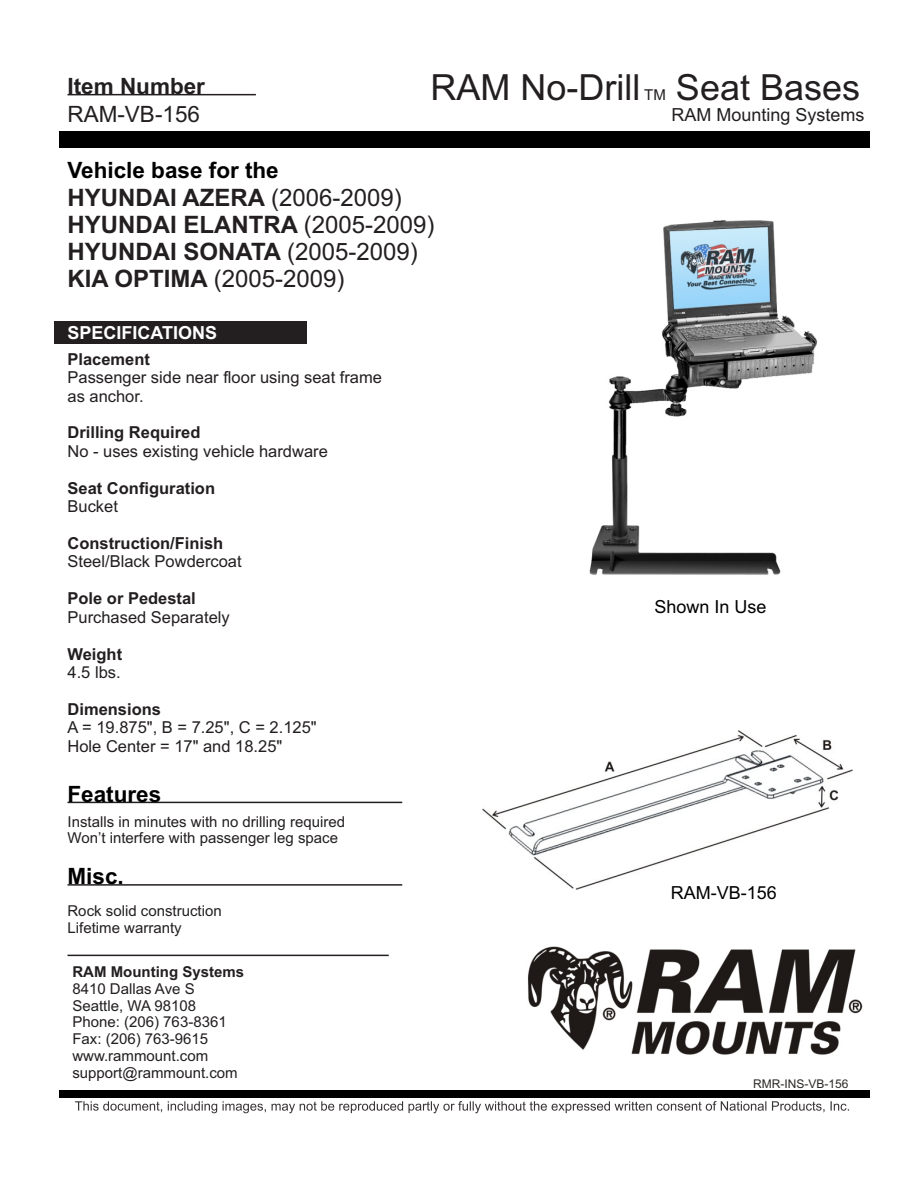
<style>
.page{position:relative;width:918px;height:1188px;background:#fff}
.page>*{position:absolute;margin:0;border:0;box-sizing:border-box;transform-origin:0 0}
.t1{font:36px "Arial";color:#231f20}
.t2{font:700 24px/26.8px "Arial";color:#231f20}
.t3{font:700 22.5px "Arial";color:#000}
.t4{font:700 22.5px "Arial";color:#231f20}
.t5{font:22.5px "Arial";color:#231f20}
.t6{font:18px "Arial";color:#000}
.t7{font:18px "Arial";color:#231f20}
.t8{font:700 18px "Arial";color:#fff}
.t9{font:16.5px/18.5px "Arial";color:#231f20}
.t10{font:700 16.5px "Arial";color:#231f20}
.t11{font:15px/16.8px "Arial";color:#231f20}
.t12{font:700 15px "Arial";color:#231f20}
.t13{font:12px "Arial";color:#2b2924}
.s1{font-weight:400}
</style>
<div class="page">
<img style="left:483px;top:731px;width:370px;height:158px">
<div style="left:54px;top:321px;width:253px;height:23px;background:#231f20"></div>
<hr style="left:68px;top:802px;width:334px;height:1px;background:#231f20">
<hr style="left:68px;top:884px;width:334px;height:2px;background:#231f20">
<hr style="left:68px;top:955px;width:321px;height:1px;background:#231f20">
<hr style="left:68px;top:94px;width:188px;height:1px;background:#231f20">
<img style="left:589px;top:220px;width:229px;height:355px">
<div style="left:59px;top:131px;width:811px;height:17px;background:#000"></div>
<div style="left:59px;top:1090px;width:811px;height:8px;background:#000"></div>
<svg style="left:75px;top:1101px;width:774px;height:12px"></svg>
<img style="left:528px;top:946px;width:335px;height:109px">
<h3 class="t4" style="left:68px;top:78px;width:139px">Item Number</h3>
<h1 class="t1" style="left:430px;top:74px;width:211px">RAM No-Drill</h1>
<p class="t11" style="left:644px;top:88px;width:23px">TM</p>
<h3 class="t5" style="left:68px;top:105px;width:134px">RAM-VB-156</h3>
<h1 class="t1" style="left:676px;top:74px;width:186px">Seat Bases</h1>
<p class="t7" style="left:672px;top:108px;width:195px">RAM Mounting Systems</p>
<h3 class="t3" style="left:68px;top:161px;width:213px">Vehicle base for the</h3>
<h2 class="t2" style="left:67px;top:187px;width:369px">HYUNDAI AZERA <span class="s1">(2006-2009)<br></span>HYUNDAI ELANTRA <span class="s1">(2005-2009)<br></span>HYUNDAI SONATA <span class="s1">(2005-2009)<br></span>KIA OPTIMA <span class="s1">(2005-2009)</span></h2>
<p class="t8" style="left:68px;top:326px;width:151px">SPECIFICATIONS</p>
<p class="t10" style="left:68px;top:353px;width:84px">Placement</p>
<p class="t9" style="left:68px;top:370px;width:316px">Passenger side near floor using seat frame as anchor.</p>
<p class="t10" style="left:67px;top:426px;width:134px">Drilling Required</p>
<p class="t9" style="left:67px;top:443px;width:262px">No - uses existing vehicle hardware</p>
<p class="t10" style="left:67px;top:482px;width:149px">Seat Configuration</p>
<p class="t9" style="left:67px;top:499px;width:52px">Bucket</p>
<p class="t10" style="left:67px;top:537px;width:157px">Construction/Finish</p>
<p class="t9" style="left:67px;top:554px;width:176px">Steel/Black Powdercoat</p>
<p class="t10" style="left:67px;top:592px;width:130px">Pole or Pedestal</p>
<p class="t9" style="left:67px;top:609px;width:164px">Purchased Separately</p>
<p class="t10" style="left:67px;top:648px;width:56px">Weight</p>
<p class="t9" style="left:68px;top:665px;width:55px">4.5 lbs.</p>
<p class="t10" style="left:68px;top:703px;width:95px">Dimensions</p>
<p class="t9" style="left:68px;top:720px;width:251px">A = 19.875", B = 7.25", C = 2.125"<br>Hole Center = 17" and 18.25"</p>
<h3 class="t3" style="left:68px;top:786px;width:95px">Features</h3>
<p class="t11" style="left:68px;top:814px;width:279px">Installs in minutes with no drilling required<br>Won’t interfere with passenger leg space</p>
<h3 class="t3" style="left:68px;top:868px;width:58px">Misc.</h3>
<p class="t11" style="left:68px;top:904px;width:156px">Rock solid construction<br>Lifetime warranty</p>
<p class="t12" style="left:72px;top:966px;width:173px">RAM Mounting Systems</p>
<p class="t11" style="left:72px;top:982px;width:167px">8410 Dallas Ave S<br>Seattle, WA 98108<br>Phone: (206) 763-8361<br>Fax: (206) 763-9615 www.rammount.com support@rammount.com</p>
<p class="t6" style="left:655px;top:600px;width:114px">Shown In Use</p>
<p class="t6" style="left:671px;top:886px;width:108px">RAM-VB-156</p>
<p class="t13" style="left:753px;top:1079px;width:97px">RMR-INS-VB-156</p>
</div>
